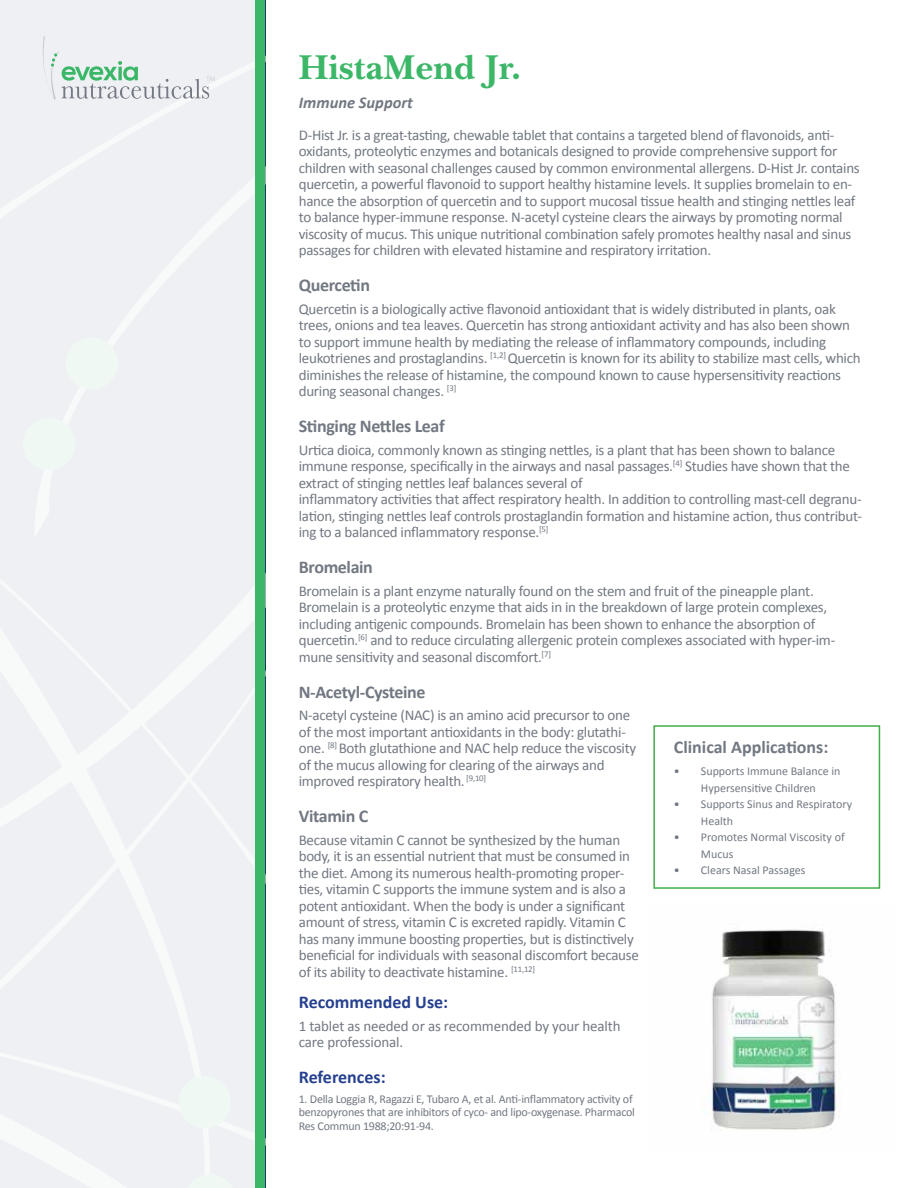
<style>
.page{position:relative;width:918px;height:1188px;background:#fff}
.page>*{position:absolute;margin:0;border:0;box-sizing:border-box;transform-origin:0 0}
.t1{font:700 36px "New Baskerville Std";letter-spacing:.01em;color:#3cb768}
.t2{font:700 18px "Calibri";letter-spacing:-.02em;color:#727882}
.t3{font:700 18px "Calibri";color:#25408f}
.t4{font:700 18px "Calibri";color:#727882}
.t5{font:italic 700 16.5px "Calibri";color:#727882}
.t6{font:15px/16.5px "Calibri";letter-spacing:-.02em;color:#727882}
.t7{font:12px/16.5px "Calibri";letter-spacing:-.015em;color:#727882}
</style>
<div class="page">
<img style="left:702px;top:929px;width:139px;height:201px">
<div style="left:0;top:0;width:260px;height:1188px;background:#eef0f4"></div>
<div style="left:256px;top:0;width:9px;height:1188px;background:#3cb768"></div>
<div style="left:653px;top:725px;width:227px;height:164px;border:2px solid #41ad49"></div>
<svg style="left:43px;top:36px;width:172px;height:64px"></svg>
<h1 class="t1" style="left:299px;top:46px;width:224px">HistaMend Jr.</h1>
<p class="t5" style="left:299px;top:93px;width:116px">Immune Support</p>
<p class="t6" style="left:299px;top:127px;width:562px">D-Hist Jr. is a great-tasting, chewable tablet that contains a targeted blend of flavonoids, anti&shy;oxidants, proteolytic enzymes and botanicals designed to provide comprehensive support for children with seasonal challenges caused by common environmental allergens. D-Hist Jr. contains quercetin, a powerful flavonoid to support healthy histamine levels. It supplies bromelain to en&shy;hance the absorption of quercetin and to support mucosal tissue health and stinging nettles leaf to balance hyper-immune response. N-acetyl cysteine clears the airways by promoting normal viscosity of mucus. This unique nutritional combination safely promotes healthy nasal and sinus passages for children with elevated histamine and respiratory irritation.</p>
<p class="t2" style="left:299px;top:274px;width:73px">Quercetin</p>
<p class="t6" style="left:299px;top:301px;width:563px">Quercetin is a biologically active flavonoid antioxidant that is widely distributed in plants, oak trees, onions and tea leaves. Quercetin has strong antioxidant activity and has also been shown to support immune health by mediating the release of inflammatory compounds, including leukotrienes and prostaglandins. <sup>[1,2]</sup> Quercetin is known for its ability to stabilize mast cells, which diminishes the release of histamine, the compound known to cause hypersensitivity reactions during seasonal changes. <sup>[3]</sup></p>
<p class="t2" style="left:299px;top:415px;width:147px">Stinging Nettles Leaf</p>
<p class="t6" style="left:299px;top:442px;width:565px">Urtica dioica, commonly known as stinging nettles, is a plant that has been shown to balance immune response, specifically in the airways and nasal passages.<sup>[4]</sup> Studies have shown that the extract of stinging nettles leaf balances several of<br>inflammatory activities that affect respiratory health. In addition to controlling mast-cell degranu&shy;lation, stinging nettles leaf controls prostaglandin formation and histamine action, thus contribut&shy;ing to a balanced inflammatory response.<sup>[5]</sup></p>
<p class="t2" style="left:299px;top:556px;width:76px">Bromelain</p>
<p class="t6" style="left:299px;top:583px;width:538px">Bromelain is a plant enzyme naturally found on the stem and fruit of the pineapple plant.<br>Bromelain is a proteolytic enzyme that aids in in the breakdown of large protein complexes, including antigenic compounds. Bromelain has been shown to enhance the absorption of quercetin.<sup>[6]</sup> and to reduce circulating allergenic protein complexes associated with hyper-im&shy;mune sensitivity and seasonal discomfort.<sup>[7]</sup></p>
<p class="t2" style="left:299px;top:680px;width:128px">N-Acetyl-Cysteine</p>
<p class="t6" style="left:299px;top:707px;width:339px">N-acetyl cysteine (NAC) is an amino acid precursor to one of the most important antioxidants in the body: glutathi&shy;one. <sup>[8]</sup> Both glutathione and NAC help reduce the viscosity of the mucus allowing for clearing of the airways and improved respiratory health. <sup>[9,10]</sup></p>
<p class="t2" style="left:299px;top:805px;width:71px">Vitamin C</p>
<p class="t6" style="left:299px;top:832px;width:342px">Because vitamin C cannot be synthesized by the human body, it is an essential nutrient that must be consumed in the diet. Among its numerous health-promoting proper&shy;ties, vitamin C supports the immune system and is also a potent antioxidant. When the body is under a significant amount of stress, vitamin C is excreted rapidly. Vitamin C has many immune boosting properties, but is distinctively beneficial for individuals with seasonal discomfort because of its ability to deactivate histamine. <sup>[11,12]</sup></p>
<p class="t3" style="left:299px;top:991px;width:151px">Recommended Use:</p>
<p class="t6" style="left:299px;top:1018px;width:323px">1 tablet as needed or as recommended by your health care professional.</p>
<p class="t3" style="left:299px;top:1066px;width:88px">References:</p>
<p class="t7" style="left:299px;top:1092px;width:338px;line-height:13.5px">1. Della Loggia R, Ragazzi E, Tubaro A, et al. Anti-inflammatory activity of benzopyrones that are inhibitors of cyco- and lipo-oxygenase. Pharmacol<br>Res Commun 1988;20:91-94.</p>
<p class="t4" style="left:674px;top:735px;width:156px">Clinical Applications:</p>
<p class="t7" style="left:674px;top:763px;width:168px;text-align:center">• Supports Immune Balance in<br>Hypersensitive Children</p>
<p class="t7" style="left:701px;top:796px;width:153px;text-indent:-27px">• Supports Sinus and Respiratory<br>Health</p>
<p class="t7" style="left:701px;top:829px;width:145px;text-indent:-27px">• Promotes Normal Viscosity of<br>Mucus</p>
<p class="t7" style="left:674px;top:862px;width:133px">• Clears Nasal Passages</p>
</div>
